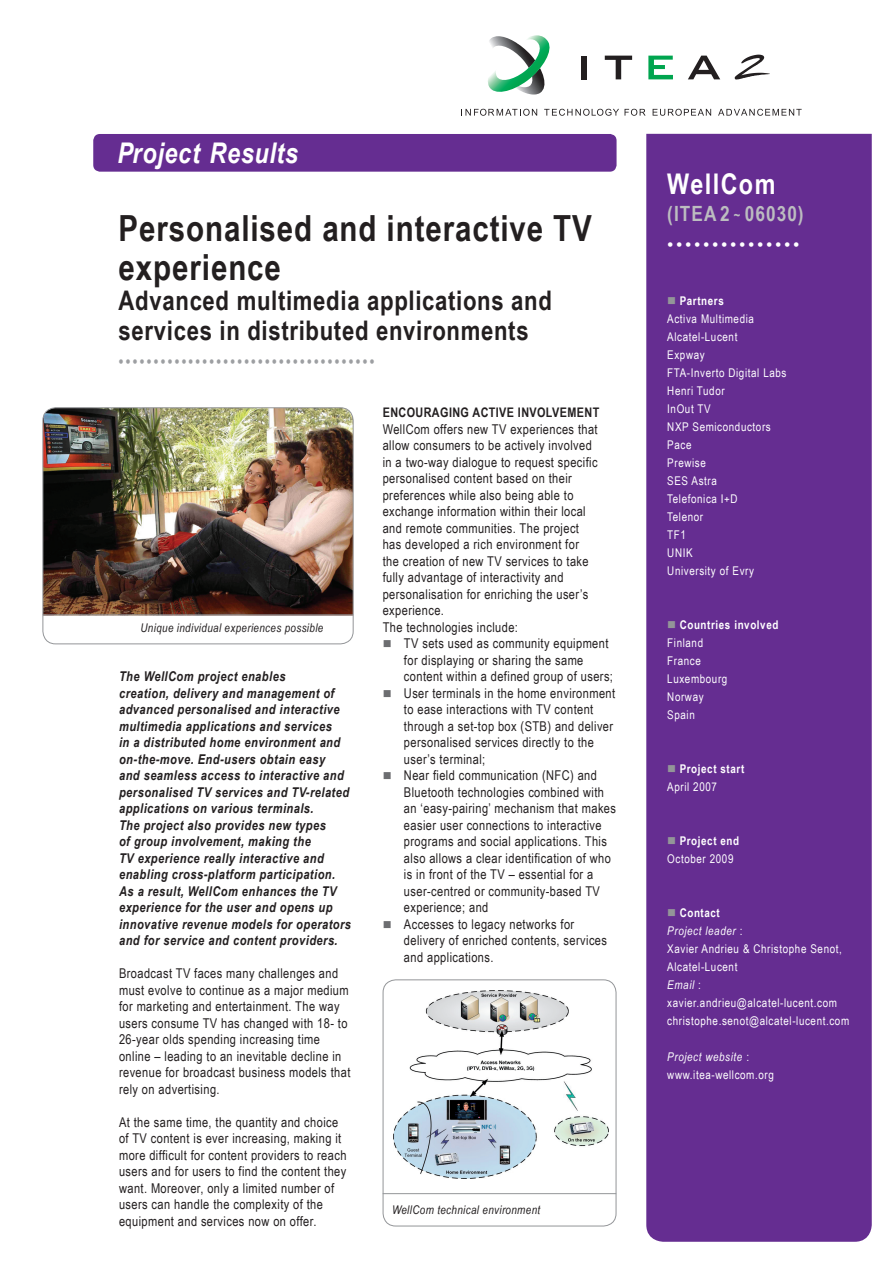
<style>
.page{position:relative;width:893px;height:1263px;background:#fff}
.page>*{position:absolute;margin:0;border:0;box-sizing:border-box;transform-origin:0 0}
.t1{font:700 36px/39px "Arial Narrow";letter-spacing:.025em;color:#231f20}
.t2{font:italic 700 28.5px "Arial Narrow";letter-spacing:.025em;color:#fff}
.t3{font:700 28.5px "Arial Narrow";color:#fff}
.t4{font:700 27px/30px "Arial Narrow";letter-spacing:.025em;color:#231f20}
.t5{font:700 21px "Arial Narrow";letter-spacing:.05em;color:#bcbdc0}
.t6{font:18px "Arial Narrow";color:#9d9fa2}
.t7{font:18px "Arial";color:#fff}
.t8{font:13.5px/16.5px "Arial Narrow";letter-spacing:.03em;color:#231f20}
.t9{font:italic 700 13.5px/16.5px "Arial Narrow";letter-spacing:.035em;color:#231f20}
.t10{font:700 13.2px "Arial Narrow";letter-spacing:.03em;color:#231f20}
.t11{font:12px/18px "Arial Narrow";letter-spacing:.05em;color:#fff}
.t12{font:italic 12px "Arial Narrow";letter-spacing:.03em;color:#231f20}
.t13{font:700 12px/18px "Arial Narrow";color:#fff}
.s1{color:#6c6d70}
.s2{font-size:13.5px}
.s3{color:#939598}
.s4{font-weight:700}
.s5{font-weight:400}
.s6{font-style:italic}
</style>
<div class="page">
<div style="left:646px;top:134px;width:226px;height:1108px;background:#652d91"></div>
<div style="left:93px;top:134px;width:524px;height:38px;background:#652d91;border-radius:7px"></div>
<svg style="left:461px;top:109px;width:76px;height:7px"></svg>
<svg style="left:544px;top:109px;width:75px;height:7px"></svg>
<svg style="left:625px;top:109px;width:21px;height:7px"></svg>
<svg style="left:653px;top:109px;width:58px;height:7px"></svg>
<svg style="left:718px;top:109px;width:84px;height:7px"></svg>
<svg style="left:488px;top:35px;width:62px;height:60px"></svg>
<div style="left:581px;top:56px;width:5px;height:23px;background:#231f20"></div>
<svg style="left:605px;top:56px;width:27px;height:23px"></svg>
<svg style="left:688px;top:56px;width:32px;height:23px"></svg>
<svg style="left:648px;top:56px;width:25px;height:23px"></svg>
<svg style="left:735px;top:55px;width:35px;height:25px"></svg>
<img style="left:394px;top:990px;width:215px;height:188px">
<hr style="left:383px;top:1193px;width:233px;height:1px;background:#939598">
<div style="left:383px;top:979px;width:233px;height:247px;border:1px solid #939598;border-radius:13px"></div>
<img style="left:43px;top:408px;width:309px;height:206px">
<div style="left:43px;top:407px;width:311px;height:237px;border:1px solid #939598;border-radius:13px"></div>
<hr style="left:43px;top:614px;width:310px;height:1px;background:#939598">
<h2 class="t2" style="left:117px;top:131px;width:182px">Project Results</h2>
<h1 class="t1" style="left:119px;top:207px;width:455px">Personalised and interactive TV experience</h1>
<h3 class="t4" style="left:119px;top:284px;width:435px">Advanced multimedia applications and services in distributed environments</h3>
<h3 class="t6" style="left:119px;top:348px;width:257px">•••••••••••••••••••••••••••••••••••••</h3>
<p class="t12" style="left:140px;top:620px;width:184px">Unique individual experiences possible</p>
<p class="t9" style="left:119px;top:667px;width:234px">The WellCom project enables<br>creation, delivery and management of advanced personalised and interactive multimedia applications and services<br>in a distributed home environment and on-the-move. End-users obtain easy<br>and seamless access to interactive and personalised TV services and TV-related applications on various terminals.<br>The project also provides new types<br>of group involvement, making the<br>TV experience really interactive and enabling cross-platform participation.<br>As a result, WellCom enhances the TV experience for the user and opens up innovative revenue models for operators and for service and content providers.</p>
<p class="t8" style="left:119px;top:964px;width:233px">Broadcast TV faces many challenges and must evolve to continue as a major medium for marketing and entertainment. The way users consume TV has changed with 18- to 26-year olds spending increasing time online – leading to an inevitable decline in revenue for broadcast business models that rely on advertising.</p>
<p class="t8" style="left:119px;top:1113px;width:229px">At the same time, the quantity and choice of TV content is ever increasing, making it more difficult for content providers to reach users and for users to find the content they want. Moreover, only a limited number of users can handle the complexity of the equipment and services now on offer.</p>
<p class="t10" style="left:383px;top:402px;width:218px">Encouraging active involvement</p>
<p class="t8" style="left:383px;top:420px;width:216px">WellCom offers new TV experiences that allow consumers to be actively involved in a two-way dialogue to request specific personalised content based on their preferences while also being able to exchange information within their local and remote communities. The project has developed a rich environment for the creation of new TV services to take fully advantage of interactivity and personalisation for enriching the user’s experience.<br>The technologies include:</p>
<p class="t8" style="left:404px;top:634px;width:211px;text-indent:-21px"><span class="s1">■</span> TV sets used as community equipment for displaying or sharing the same content within a defined group of users;</p>
<p class="t8" style="left:404px;top:684px;width:213px;text-indent:-21px"><span class="s1">■</span> User terminals in the home environment to ease interactions with TV content through a set-top box (STB) and deliver personalised services directly to the user’s terminal;</p>
<p class="t8" style="left:404px;top:766px;width:214px;text-indent:-21px"><span class="s1">■</span> Near field communication (NFC) and Bluetooth technologies combined with an ‘easy-pairing’ mechanism that makes easier user connections to interactive programs and social applications. This also allows a clear identification of who is in front of the TV – essential for a user-centred or community-based TV experience; and</p>
<p class="t8" style="left:404px;top:915px;width:205px;text-indent:-21px"><span class="s1">■</span> Accesses to legacy networks for delivery of enriched contents, services and applications.</p>
<p class="t12" style="left:392px;top:1202px;width:150px">WellCom technical environment</p>
<h2 class="t3" style="left:667px;top:163px;width:110px">WellCom</h2>
<h3 class="t5" style="left:667px;top:198px;width:138px">(ITEA 2 <span class="s2">~</span> 06030)</h3>
<h3 class="t7" style="left:667px;top:233px;width:134px">•••••••••••••••</h3>
<p class="t11" style="left:667px;top:291px;width:121px"><span class="s3">■</span> <span class="s4">Partners<br></span>Activa Multimedia<br>Alcatel-Lucent<br>Expway<br>FTA-Inverto Digital Labs<br>Henri Tudor<br>InOut TV<br>NXP Semiconductors<br>Pace<br>Prewise<br>SES Astra<br>Telefonica I+D<br>Telenor<br>TF1<br>UNIK<br>University of Evry</p>
<p class="t11" style="left:667px;top:615px;width:113px"><span class="s3">■</span> <span class="s4">Countries involved<br></span>Finland<br>France<br>Luxembourg<br>Norway<br>Spain</p>
<p class="t13" style="left:667px;top:759px;width:78px"><span class="s3">■</span> Project start<br><span class="s5">April 2007</span></p>
<p class="t11" style="left:667px;top:831px;width:73px"><span class="s3">■</span> <span class="s4">Project end<br></span>October 2009</p>
<p class="t11" style="left:667px;top:903px;width:183px"><span class="s3">■</span> <span class="s4">Contact<br></span><span class="s6">Project leader</span> :<br>Xavier Andrieu &amp; Christophe Senot,<br>Alcatel-Lucent<br><span class="s6">Email</span> : xavier.andrieu@alcatel-lucent.com christophe.senot@alcatel-lucent.com</p>
<p class="t11" style="left:667px;top:1047px;width:108px"><span class="s6">Project website</span> : www.itea-wellcom.org</p>
</div>
